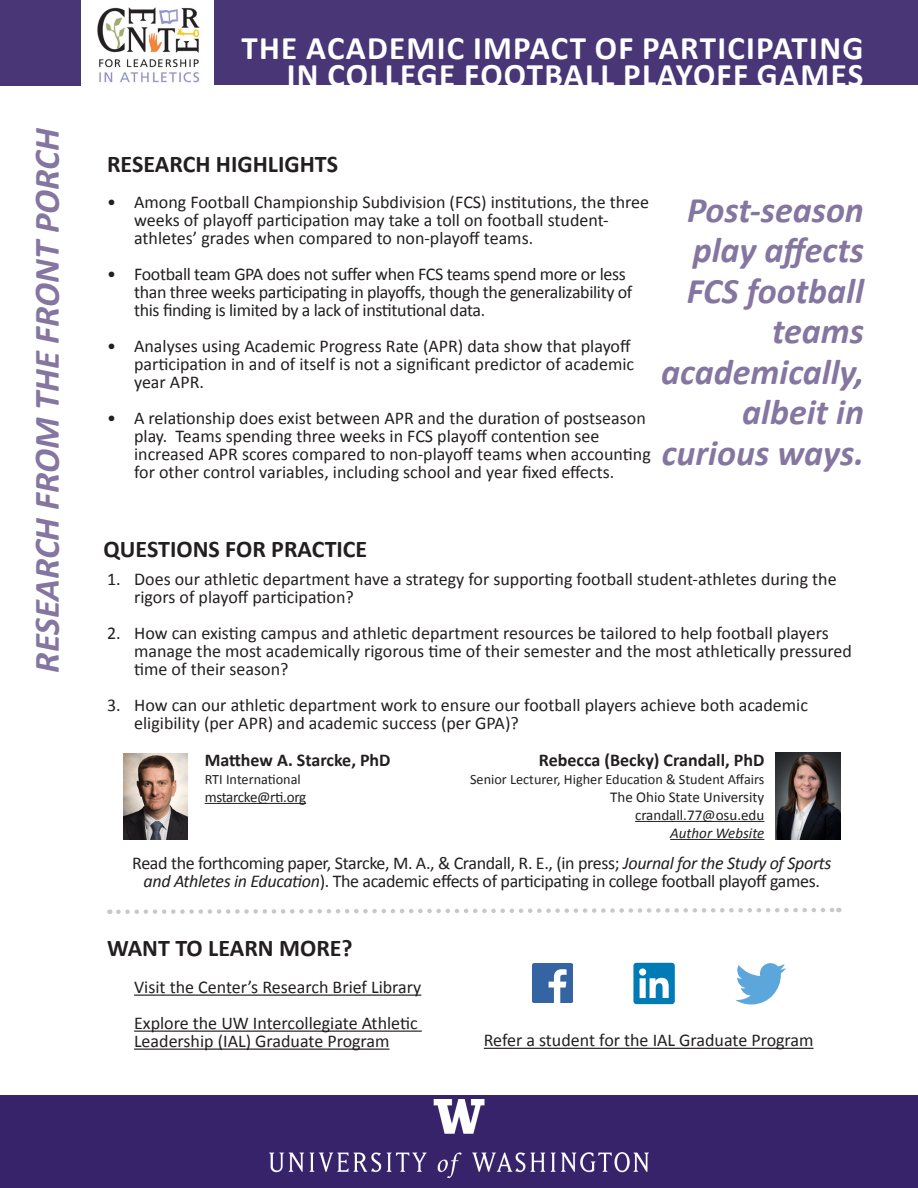
<style>
.page{position:relative;width:918px;height:1188px;background:#fff}
.page>*{position:absolute;margin:0;border:0;box-sizing:border-box;transform-origin:0 0}
.Section_Heading_for{font:italic 700 36px/40.5px "Calibri";color:#8476a0;text-align:right}
.Section_Heading_for-2{font:700 33px/27px "Calibri";letter-spacing:.04em;color:#fff;text-align:right}
.t1{font:700 24px "Calibri";color:#231f20}
.t2{font:18px/18px "Calibri";color:#231f20}
.t3{font:18px/18px "Calibri";letter-spacing:-.02em;color:#231f20}
.t4{font:700 18px "Calibri";color:#231f20}
.t5{font:15px "Calibri";color:#231f20}
.t6{font:15px "Calibri";letter-spacing:-.025em;color:#231f20}
.t7{font:italic 15px "Calibri";color:#231f20}
.t8{font:14.25px "Calibri";color:#231f20}
.s1{font-style:italic}
</style>
<div class="page">
<div style="left:214px;top:0;width:704px;height:86px;background:#483677"></div>
<div style="left:0;top:1095px;width:918px;height:93px;background:#36236a"></div>
<img style="left:123px;top:753px;width:65px;height:86px">
<hr style="left:205px;top:803px;width:101px;height:1px;background:#231f20">
<img style="left:269px;top:1100px;width:380px;height:78px">
<img style="left:97px;top:7px;width:103px;height:76px">
<div style="left:0;top:0;width:81px;height:86px;background:#483677"></div>
<hr style="left:134px;top:995px;width:287px;height:1px;background:#231f20">
<hr style="left:134px;top:1031px;width:288px;height:1px;background:#231f20">
<hr style="left:134px;top:1049px;width:256px;height:1px;background:#231f20">
<svg style="left:109px;top:907px;width:730px;height:7px"></svg>
<div style="left:633px;top:963px;width:42px;height:41px;background:#007bb6;border-radius:3px"></div>
<svg style="left:639px;top:968px;width:30px;height:30px"></svg>
<svg style="left:735px;top:963px;width:51px;height:41px"></svg>
<img style="left:533px;top:963px;width:39px;height:40px">
<hr style="left:484px;top:1048px;width:330px;height:1px;background:#231f20">
<img style="left:776px;top:752px;width:65px;height:88px">
<hr style="left:635px;top:821px;width:129px;height:1px;background:#231f20">
<hr style="left:670px;top:839px;width:94px;height:1px;background:#231f20">
<p class="Section_Heading_for" style="left:25px;top:673px;width:546px;rotate:-90deg">RESEARCH FROM THE FRONT PORCH</p>
<p class="Section_Heading_for-2" style="left:242px;top:32px;width:623px">THE ACADEMIC IMPACT OF PARTICIPATING<br>IN COLLEGE FOOTBALL PLAYOFF GAMES</p>
<p class="t1" style="left:107px;top:149px;width:232px">RESEARCH HIGHLIGHTS</p>
<p class="t2" style="left:134px;top:192px;width:517px;text-indent:-27px">• Among Football Championship Subdivision (FCS) institutions, the three weeks of playoff participation may take a toll on football student&shy;athletes’ grades when compared to non-playoff teams.</p>
<p class="t3" style="left:134px;top:264px;width:500px;text-indent:-27px">• Football team GPA does not suffer when FCS teams spend more or less than three weeks participating in playoffs, though the generalizability of this finding is limited by a lack of institutional data.</p>
<p class="t2" style="left:134px;top:336px;width:502px;text-indent:-27px">• Analyses using Academic Progress Rate (APR) data show that playoff participation in and of itself is not a significant predictor of academic year APR.</p>
<p class="t2" style="left:134px;top:408px;width:518px;text-indent:-27px">• A relationship does exist between APR and the duration of postseason play. Teams spending three weeks in FCS playoff contention see increased APR scores compared to non-playoff teams when accounting for other control variables, including school and year fixed effects.</p>
<p class="Section_Heading_for" style="left:661px;top:188px;width:204px">Post-season play affects<br>FCS football teams academically, albeit in curious ways.</p>
<p class="t1" style="left:104px;top:535px;width:265px">QUESTIONS FOR PRACTICE</p>
<p class="t2" style="left:134px;top:569px;width:704px;text-indent:-27px">1. Does our athletic department have a strategy for supporting football student-athletes during the rigors of playoff participation?</p>
<p class="t2" style="left:134px;top:623px;width:719px;text-indent:-27px">2. How can existing campus and athletic department resources be tailored to help football players manage the most academically rigorous time of their semester and the most athletically pressured time of their season?</p>
<p class="t2" style="left:134px;top:695px;width:675px;text-indent:-27px">3. How can our athletic department work to ensure our football players achieve both academic eligibility (per APR) and academic success (per GPA)?</p>
<p class="t4" style="left:539px;top:749px;width:227px">Rebecca (Becky) Crandall, PhD</p>
<p class="t8" style="left:470px;top:770px;width:296px">Senior Lecturer, Higher Education &amp; Student Affairs</p>
<p class="t5" style="left:610px;top:787px;width:156px">The Ohio State University</p>
<p class="t5" style="left:635px;top:805px;width:131px">crandall.77@osu.edu</p>
<p class="t7" style="left:670px;top:823px;width:96px">Author Website</p>
<p class="t3" style="left:132px;top:854px;width:701px;text-align:center">Read the forthcoming paper, Starcke, M. A., &amp; Crandall, R. E., (in press; <span class="s1">Journal for the Study of Sports and Athletes in Education</span>). The academic effects of participating in college football playoff games.</p>
<p class="t4" style="left:205px;top:749px;width:187px">Matthew A. Starcke, PhD</p>
<p class="t8" style="left:205px;top:770px;width:98px">RTI International</p>
<p class="t6" style="left:205px;top:787px;width:103px">mstarcke@rti.org</p>
<p class="t1" style="left:107px;top:934px;width:247px">WANT TO LEARN MORE?</p>
<p class="t2" style="left:134px;top:977px;width:289px">Visit the Center’s Research Brief Library</p>
<p class="t2" style="left:134px;top:1013px;width:285px">Explore the UW Intercollegiate Athletic<br>Leadership (IAL) Graduate Program</p>
<p class="t2" style="left:484px;top:1030px;width:331px">Refer a student for the IAL Graduate Program</p>
</div>
